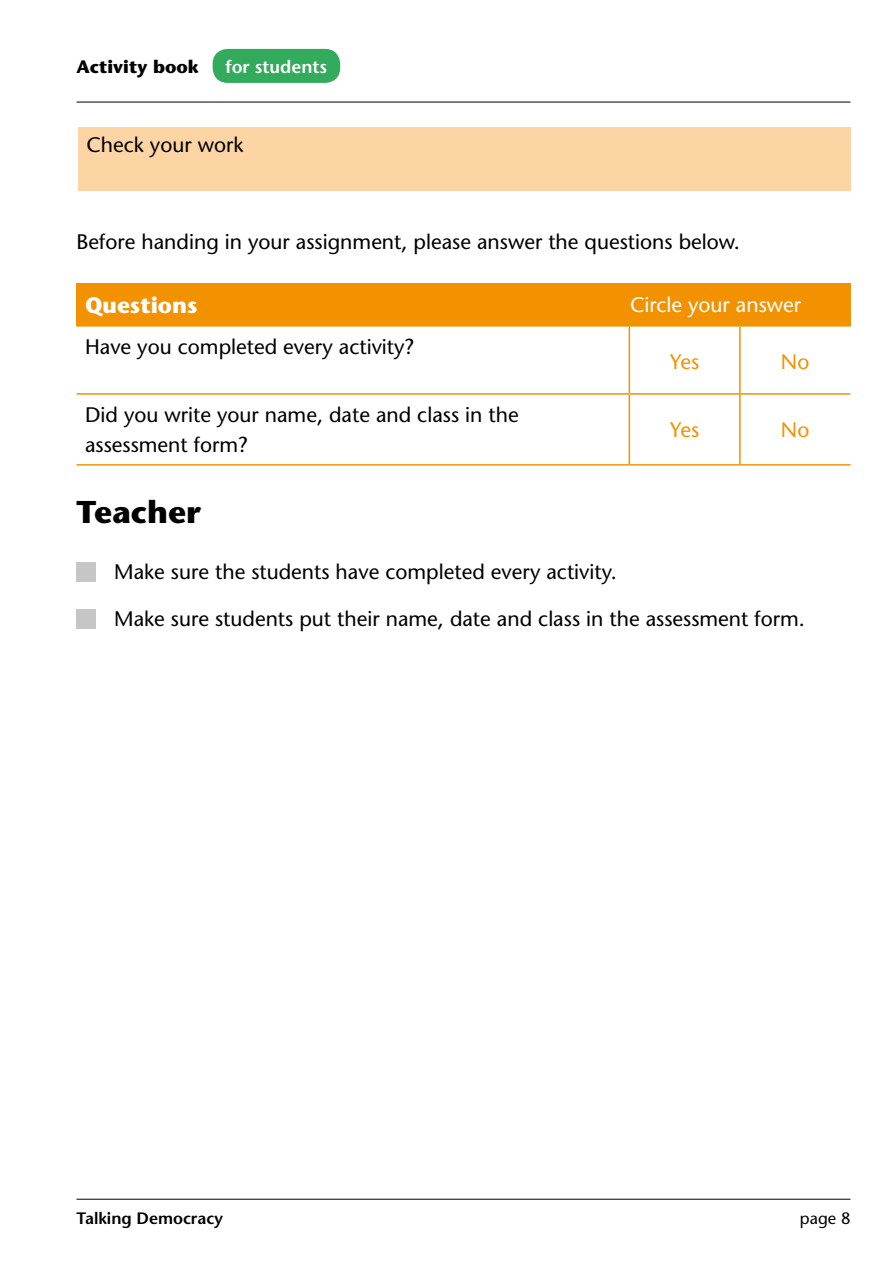
<style>
.page{position:relative;width:893px;height:1263px;background:#fff}
.page>*{position:absolute;margin:0;border:0;box-sizing:border-box;transform-origin:0 0}
.t1{font:700 31.5px "Stone Sans Std";color:#000}
.t2{font:700 22.5px "Stone Sans Std";color:#fff}
.t3{font:500 21px/30px "Stone Sans Std";color:#000}
.t4{font:500 21px "Stone Sans Std";color:#fff}
.t5{font:500 21px "Stone Sans Std";color:#f39200}
.t6{font:700 18px "Stone Sans Std";color:#000}
.t7{font:600 18px "Stone Sans Std";color:#fff}
.t8{font:600 16.5px "Stone Sans Std";color:#000}
.t9{font:500 16.5px "Stone Sans Std";color:#000}
</style>
<div class="page">
<div style="left:213px;top:49px;width:127px;height:34px;background:#32ac5c;border-radius:15px"></div>
<hr style="left:77px;top:1199px;width:773px;height:1px;background:#000">
<hr style="left:77px;top:102px;width:773px;height:1px;background:#000">
<div style="left:77px;top:609px;width:19px;height:20px;background:#c6c6c6"></div>
<div style="left:77px;top:562px;width:19px;height:20px;background:#c6c6c6"></div>
<div style="left:78px;top:128px;width:772px;height:63px;background:#fdd5a5"></div>
<div style="left:77px;top:283px;width:552px;height:43px;background:#f39200"></div>
<div style="left:629px;top:283px;width:221px;height:43px;background:#f39200"></div>
<hr style="left:77px;top:325px;width:552px;height:2px;background:#f39200">
<hr style="left:629px;top:325px;width:111px;height:2px;background:#f39200">
<hr style="left:629px;top:327px;width:1px;height:66px;background:#f39200">
<hr style="left:740px;top:325px;width:110px;height:2px;background:#f39200">
<hr style="left:739px;top:327px;width:2px;height:66px;background:#f39200">
<hr style="left:77px;top:393px;width:552px;height:2px;background:#f39200">
<hr style="left:629px;top:393px;width:111px;height:2px;background:#f39200">
<hr style="left:629px;top:395px;width:1px;height:69px;background:#f39200">
<hr style="left:740px;top:393px;width:110px;height:2px;background:#f39200">
<hr style="left:739px;top:395px;width:2px;height:69px;background:#f39200">
<hr style="left:77px;top:464px;width:552px;height:2px;background:#f39200">
<hr style="left:629px;top:464px;width:111px;height:2px;background:#f39200">
<hr style="left:740px;top:464px;width:110px;height:2px;background:#f39200">
<p class="t6" style="left:77px;top:56px;width:124px">Activity book</p>
<p class="t7" style="left:225px;top:56px;width:103px">for students</p>
<h1 class="t3" style="left:87px;top:129px;width:158px">Check your work</h1>
<p class="t3" style="left:77px;top:227px;width:665px">Before handing in your assignment, please answer the questions below.</p>
<p class="t2" style="left:85px;top:291px;width:114px">Questions</p>
<p class="t4" style="left:630px;top:292px;width:173px">Circle your answer</p>
<p class="t3" style="left:85px;top:332px;width:331px">Have you completed every activity?</p>
<p class="t5" style="left:670px;top:349px;width:31px">Yes</p>
<p class="t5" style="left:781px;top:349px;width:30px">No</p>
<p class="t3" style="left:85px;top:400px;width:435px">Did you write your name, date and class in the assessment form?</p>
<p class="t5" style="left:670px;top:417px;width:31px">Yes</p>
<p class="t5" style="left:781px;top:417px;width:30px">No</p>
<h1 class="t1" style="left:77px;top:493px;width:126px">Teacher</h1>
<p class="t3" style="left:114px;top:556px;width:504px">Make sure the students have completed every activity.</p>
<p class="t3" style="left:114px;top:603px;width:692px">Make sure students put their name, date and class in the assessment form.</p>
<p class="t8" style="left:77px;top:1208px;width:148px">Talking Democracy</p>
<p class="t9" style="left:800px;top:1208px;width:52px">page 8</p>
</div>
